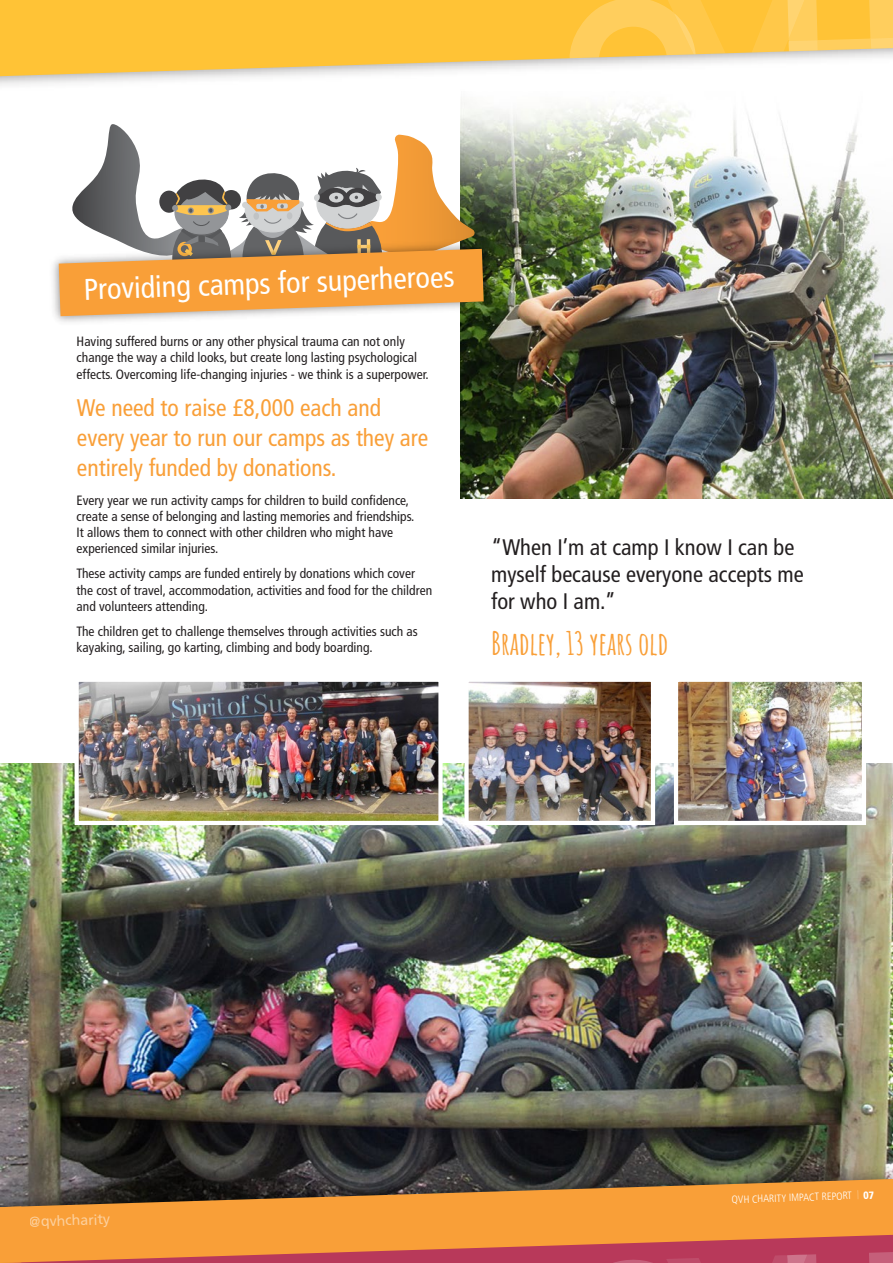
<style>
.page{position:relative;width:893px;height:1263px;background:#fff}
.page>*{position:absolute;margin:0;border:0;box-sizing:border-box;transform-origin:0 0}
.t1{font:700 31.5px "Amatic SC";letter-spacing:-.01em;color:#f99f38}
.t2{font:condensed 30px "Frutiger LT Std";color:#fff}
.t3{font:condensed 24px/30px "Frutiger LT Std";color:#f99f38}
.t4{font:condensed 22.5px/27px "Frutiger LT Std";color:#231f20}
.t5{font:14.4px "Frutiger LT Std";color:#fff}
.t6{font:condensed 13.5px/16.2px "Frutiger LT Std";color:#231f20}
.t7{font:300 condensed 10.5px "Frutiger LT Std";color:#fff}
.s1{font-size:9px;color:rgb(255 255 255/.5)}
.s2{font-weight:900}
</style>
<div class="page">
<img style="left:460px;top:105px;width:397px;height:19px">
<svg style="left:0;top:0;width:569px;height:105px;fill:#ffc336"></svg>
<svg style="left:569px;top:0;width:324px;height:67px;background:#facf6b"></svg>
<img style="left:0;top:124px;width:893px;height:1139px">
<h2 class="t2" style="left:83px;top:272px;width:372px;rotate:-2deg">Providing camps for superheroes</h2>
<p class="t6" style="left:77px;top:333px;width:354px">Having suffered burns or any other physical trauma can not only change the way a child looks, but create long lasting psychological effects. Overcoming life-changing injuries - we think is a superpower.</p>
<h3 class="t3" style="left:77px;top:393px;width:353px">We need to raise £8,000 each and every year to run our camps as they are entirely funded by donations.</h3>
<p class="t6" style="left:77px;top:492px;width:339px">Every year we run activity camps for children to build confidence, create a sense of belonging and lasting memories and friendships.<br>It allows them to connect with other children who might have experienced similar injuries.</p>
<p class="t6" style="left:77px;top:566px;width:357px">These activity camps are funded entirely by donations which cover the cost of travel, accommodation, activities and food for the children and volunteers attending.</p>
<p class="t6" style="left:77px;top:623px;width:343px">The children get to challenge themselves through activities such as kayaking, sailing, go karting, climbing and body boarding.</p>
<h3 class="t4" style="left:491px;top:534px;width:314px">“When I’m at camp I know I can be myself because everyone accepts me for who I am.”</h3>
<h1 class="t1" style="left:491px;top:619px;width:179px">Bradley, 13 years old</h1>
<p class="t5" style="left:29px;top:1213px;width:82px;rotate:-2deg">@qvhcharity</p>
<p class="t7" style="left:732px;top:1194px;width:144px;rotate:-2deg">QVH CHARITY IMPACT REPORT <span class="s1">|</span> <span class="s2">07</span></p>
</div>
